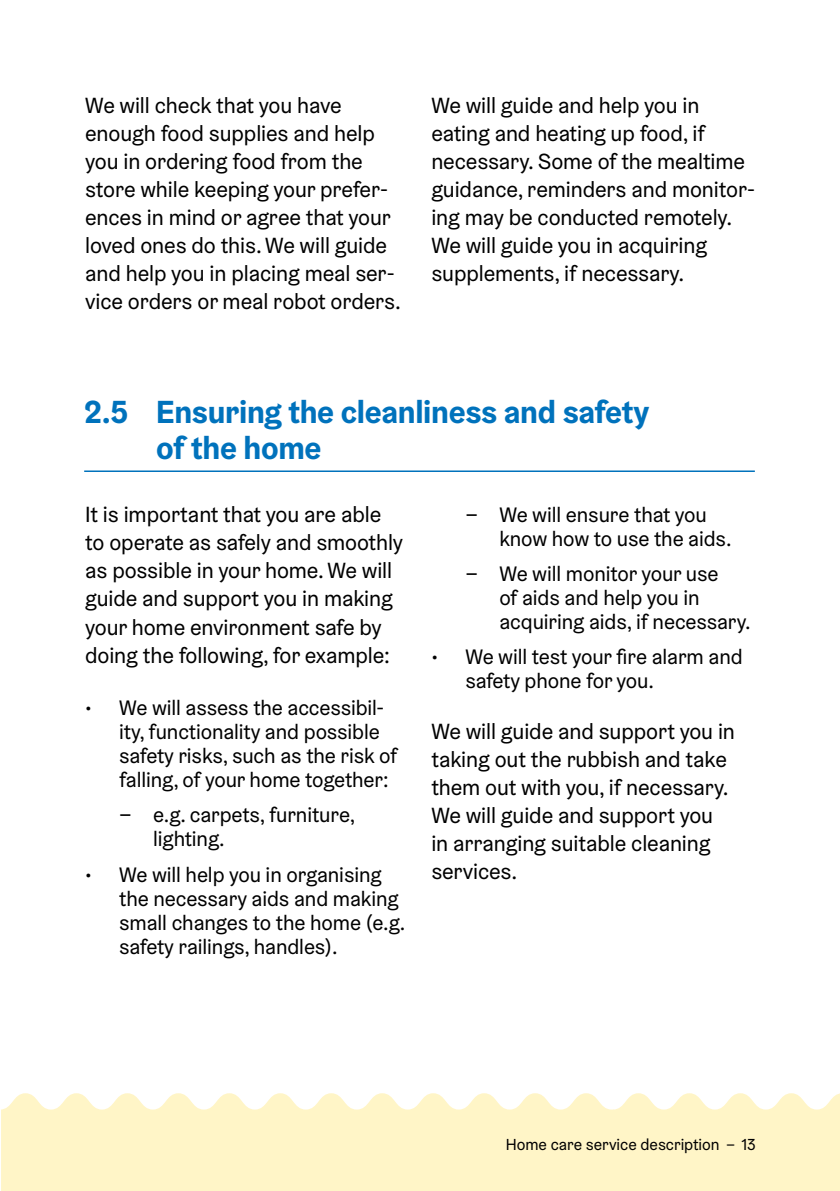
<style>
.page{position:relative;width:840px;height:1191px;background:#fff}
.page>*{position:absolute;margin:0;border:0;box-sizing:border-box;transform-origin:0 0}
.H3_underline{font:700 32px/36px "Helsinki Grotesk";letter-spacing:-.01em;color:#0072bc}
.Leipis__Mammy{font:22px/28px "Helsinki Grotesk";letter-spacing:-.005em;color:#000}
.t1{font:21px/24px "Helsinki Grotesk";letter-spacing:-.005em;color:#000}
.t2{font:16px "Helsinki Grotesk";color:#000}
</style>
<div class="page">
<svg style="left:1px;top:1093px;width:838px;height:98px;background:#fff5cb"></svg>
<hr style="left:84px;top:470px;width:670px;height:2px;background:#0072bc">
<p class="Leipis__Mammy" style="left:85px;top:91px;width:317px">We will check that you have enough food supplies and help you in ordering food from the store while keeping your prefer&shy;ences in mind or agree that your loved ones do this. We will guide and help you in placing meal ser&shy;vice orders or meal robot orders.</p>
<p class="Leipis__Mammy" style="left:431px;top:91px;width:325px">We will guide and help you in eating and heating up food, if necessary. Some of the mealtime guidance, reminders and monitor&shy;ing may be conducted remotely.<br>We will guide you in acquiring supplements, if necessary.</p>
<h2 class="H3_underline" style="left:156px;top:393px;width:494px;text-indent:-72px">2.5 Ensuring the cleanliness and safety of the home</h2>
<p class="Leipis__Mammy" style="left:85px;top:500px;width:319px">It is important that you are able to operate as safely and smoothly as possible in your home. We will guide and support you in making your home environment safe by doing the following, for example:</p>
<p class="t1" style="left:119px;top:695px;width:279px;text-indent:-34px">• We will assess the accessibil&shy;ity, functionality and possible safety risks, such as the risk of falling, of your home together:</p>
<p class="t1" style="left:153px;top:802px;width:203px;text-indent:-34px">− e.g. carpets, furniture, lighting.</p>
<p class="t1" style="left:119px;top:862px;width:287px;text-indent:-34px">• We will help you in organising the necessary aids and making small changes to the home (e.g. safety railings, handles).</p>
<p class="t1" style="left:499px;top:502px;width:233px;text-indent:-34px">− We will ensure that you know how to use the aids.</p>
<p class="t1" style="left:499px;top:561px;width:252px;text-indent:-34px">− We will monitor your use<br>of aids and help you in acquiring aids, if necessary.</p>
<p class="t1" style="left:465px;top:645px;width:279px;text-indent:-34px">• We will test your fire alarm and safety phone for you.</p>
<p class="Leipis__Mammy" style="left:431px;top:717px;width:305px">We will guide and support you in taking out the rubbish and take them out with you, if necessary.<br>We will guide and support you in arranging suitable cleaning services.</p>
<p class="t2" style="left:505px;top:1134px;width:251px">Home care service description – 13</p>
</div>
